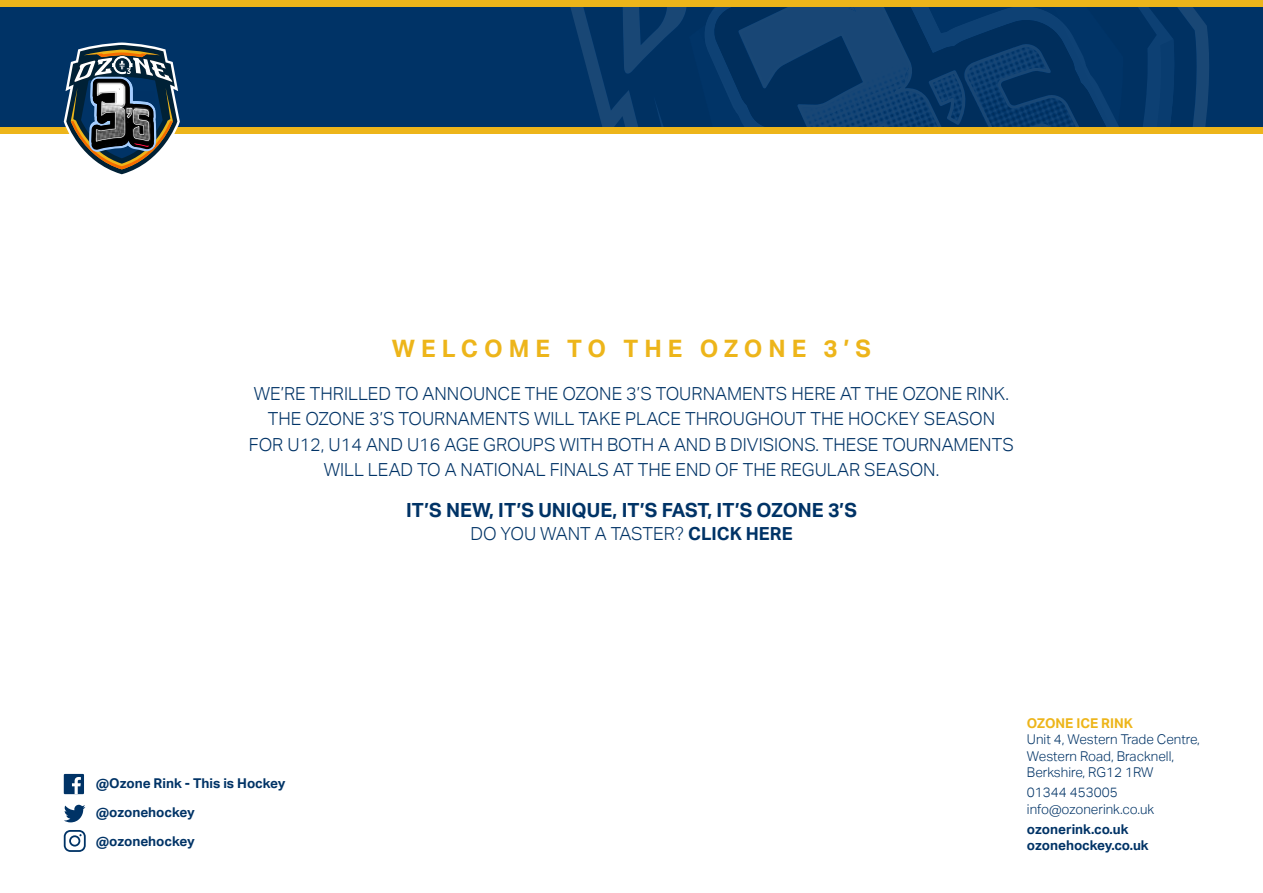
<style>
.page{position:relative;width:1263px;height:893px;background:#fff}
.page>*{position:absolute;margin:0;border:0;box-sizing:border-box;transform-origin:0 0}
.t1{font:700 24px "Aktiv Grotesk";letter-spacing:.25em;color:#edb51a}
.t2{font:700 19.5px "Aktiv Grotesk";color:#036}
.t3{font:300 18px/25.5px "Aktiv Grotesk";color:#036;text-align:center}
.t4{font:300 13.5px/16.2px "Aktiv Grotesk";color:#036}
.t5{font:700 13.5px/29px "Aktiv Grotesk";color:#036}
.t6{font:700 13.5px "Aktiv Grotesk";color:#edb51a}
.s1{font-weight:700}
</style>
<div class="page">
<div style="left:0;top:0;width:1263px;height:128px;background:#036"></div>
<svg style="left:696px;top:39px;width:498px;height:89px"></svg>
<svg style="left:580px;top:6px;width:119px;height:105px"></svg>
<img style="left:699px;top:74px;width:12px;height:54px">
<img style="left:980px;top:6px;width:88px;height:14px">
<img style="left:1135px;top:39px;width:3px;height:89px">
<img style="left:711px;top:74px;width:27px;height:54px">
<svg style="left:738px;top:6px;width:242px;height:122px"></svg>
<svg style="left:887px;top:20px;width:248px;height:108px"></svg>
<svg style="left:617px;top:6px;width:162px;height:68px"></svg>
<div style="left:0;top:0;width:1263px;height:6px;background:#edb51a"></div>
<div style="left:64px;top:774px;width:20px;height:20px;background:#036"></div>
<svg style="left:72px;top:777px;width:9px;height:17px"></svg>
<svg style="left:64px;top:805px;width:21px;height:17px"></svg>
<svg style="left:64px;top:830px;width:22px;height:22px"></svg>
<div style="left:0;top:128px;width:1263px;height:6px;background:#edb51a"></div>
<svg style="left:64px;top:43px;width:116px;height:132px"></svg>
<h1 class="t1" style="left:392px;top:335px;width:481px">WELCOME TO THE OZONE 3’S</h1>
<p class="t3" style="left:249px;top:381px;width:767px">WE’RE THRILLED TO ANNOUNCE THE OZONE 3’S TOURNAMENTS HERE AT THE OZONE RINK.<br>THE OZONE 3’S TOURNAMENTS WILL TAKE PLACE THROUGHOUT THE HOCKEY SEASON FOR U12, U14 AND U16 AGE GROUPS WITH BOTH A AND B DIVISIONS. THESE TOURNAMENTS WILL LEAD TO A NATIONAL FINALS AT THE END OF THE REGULAR SEASON.</p>
<p class="t2" style="left:406px;top:499px;width:452px">IT’S NEW, IT’S UNIQUE, IT’S FAST, IT’S OZONE 3’S</p>
<p class="t3" style="left:470px;top:521px;width:324px">DO YOU WANT A TASTER? <span class="s1">CLICK HERE</span></p>
<p class="t5" style="left:96px;top:769px;width:191px">@Ozone Rink - This is Hockey @ozonehockey @ozonehockey</p>
<p class="t6" style="left:1027px;top:716px;width:107px">OZONE ICE RINK</p>
<p class="t4" style="left:1027px;top:732px;width:174px">Unit 4, Western Trade Centre,<br>Western Road, Bracknell,<br>Berkshire, RG12 1RW</p>
<p class="t4" style="left:1027px;top:785px;width:129px">01344 453005 info@ozonerink.co.uk</p>
<p class="t5" style="left:1027px;top:821px;width:123px;line-height:16.2px">ozonerink.co.uk ozonehockey.co.uk</p>
</div>
